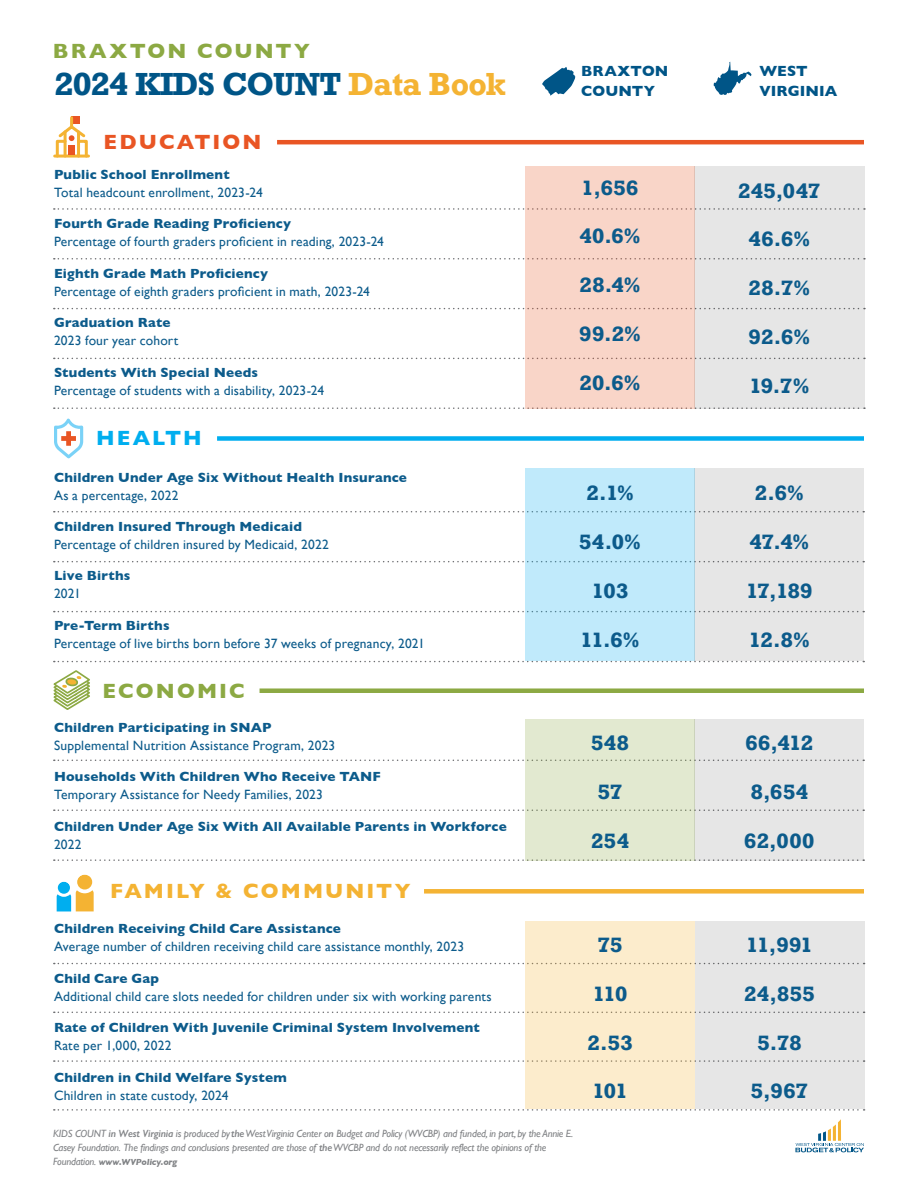
<style>
.page{position:relative;width:918px;height:1188px;background:#fff}
.page>*{position:absolute;margin:0;border:0;box-sizing:border-box;transform-origin:0 0}
.t1{font:700 30px "Rockwell";letter-spacing:-.02em;color:#005587}
.t2{font:700 21px "Gill Sans";letter-spacing:.1em;color:#8ca943}
.t3{font:700 21px "Gill Sans";letter-spacing:.1em;color:#f4b333}
.t4{font:700 21px "Gill Sans";letter-spacing:.1em;color:#e95524}
.t5{font:700 21px "Gill Sans";letter-spacing:.095em;color:#00aeef}
.t6{font:700 19.5px "Rockwell";letter-spacing:.015em;color:#0c5b8b}
.t7{font:700 15px/19.5px "Gill Sans";letter-spacing:.005em;color:#005587}
.t8{font:13.5px "Gill Sans";letter-spacing:.015em;color:#0c5b8b}
.t9{font:700 13.5px "Gill Sans";letter-spacing:.015em;color:#0c5b8b}
.t10{font:italic 10.5px/13.5px "Gill Sans";letter-spacing:-.02em;color:#808285}
.t11{font:italic 700 9px "Gill Sans";letter-spacing:-.02em;color:#808285}
.s1{color:#f4b333}
.s2{font-weight:600}
.s3{font-weight:400;font-size:10.5px}
</style>
<div class="page">
<svg style="left:795px;top:1119px;width:69px;height:33px"></svg>
<svg style="left:714px;top:62px;width:37px;height:33px"></svg>
<svg style="left:54px;top:208px;width:471px;height:2px"></svg>
<svg style="left:54px;top:511px;width:470px;height:1px"></svg>
<svg style="left:54px;top:760px;width:470px;height:1px"></svg>
<svg style="left:54px;top:963px;width:811px;height:1px"></svg>
<svg style="left:54px;top:258px;width:471px;height:2px"></svg>
<svg style="left:54px;top:561px;width:470px;height:1px"></svg>
<svg style="left:54px;top:809px;width:470px;height:2px"></svg>
<svg style="left:54px;top:1012px;width:811px;height:1px"></svg>
<svg style="left:54px;top:308px;width:471px;height:1px"></svg>
<svg style="left:54px;top:611px;width:470px;height:1px"></svg>
<svg style="left:54px;top:859px;width:810px;height:2px"></svg>
<svg style="left:54px;top:1060px;width:811px;height:2px"></svg>
<svg style="left:54px;top:1109px;width:811px;height:2px"></svg>
<svg style="left:54px;top:358px;width:471px;height:1px"></svg>
<svg style="left:54px;top:661px;width:810px;height:1px"></svg>
<div style="left:525px;top:166px;width:170px;height:242px;background:#f9d5c8"></div>
<div style="left:525px;top:468px;width:170px;height:193px;background:#c0eafb"></div>
<div style="left:525px;top:719px;width:170px;height:141px;background:#e2e9d0"></div>
<div style="left:525px;top:921px;width:170px;height:188px;background:#fceccc"></div>
<div style="left:695px;top:166px;width:170px;height:242px;background:#e6e6e6"></div>
<div style="left:695px;top:468px;width:169px;height:193px;background:#e6e6e6"></div>
<div style="left:695px;top:719px;width:169px;height:141px;background:#e6e6e6"></div>
<div style="left:695px;top:921px;width:169px;height:188px;background:#e6e6e6"></div>
<svg style="left:53px;top:407px;width:812px;height:52px"></svg>
<div style="left:66px;top:431px;width:5px;height:15px;background:#e95524"></div>
<div style="left:61px;top:436px;width:15px;height:5px;background:#e95524"></div>
<div style="left:217px;top:436px;width:647px;height:5px;background:#00aeef"></div>
<div style="left:260px;top:688px;width:604px;height:5px;background:#8ca943"></div>
<div style="left:424px;top:889px;width:440px;height:5px;background:#f4b333"></div>
<hr style="left:277px;top:140px;width:587px;height:4px;background:#e95524">
<div style="left:72px;top:116px;width:8px;height:8px;background:#e95524"></div>
<svg style="left:54px;top:118px;width:35px;height:40px"></svg>
<svg style="left:53px;top:670px;width:37px;height:40px"></svg>
<svg style="left:56px;top:874px;width:38px;height:38px"></svg>
<svg style="left:542px;top:67px;width:33px;height:29px"></svg>
<h2 class="t2" style="left:53px;top:35px;width:259px">BRAXTON COUNTY</h2>
<h1 class="t1" style="left:54px;top:65px;width:453px">2024 KIDS COUNT <span class="s1">Data Book</span></h1>
<h2 class="t4" style="left:104px;top:126px;width:159px">EDUCATION</h2>
<p class="t9" style="left:54px;top:164px;width:177px">Public School Enrollment</p>
<p class="t8" style="left:54px;top:184px;width:210px">Total headcount enrollment, 2023-24</p>
<p class="t9" style="left:54px;top:213px;width:239px">Fourth Grade Reading Proficiency</p>
<p class="t8" style="left:54px;top:234px;width:332px">Percentage of fourth graders proficient in reading, 2023-24</p>
<p class="t9" style="left:54px;top:262px;width:216px">Eighth Grade Math Proficiency</p>
<p class="t8" style="left:54px;top:283px;width:318px">Percentage of eighth graders proficient in math, 2023-24</p>
<p class="t9" style="left:54px;top:312px;width:118px">Graduation Rate</p>
<p class="t8" style="left:54px;top:333px;width:126px">2023 four year cohort</p>
<p class="t9" style="left:54px;top:361px;width:206px">Students With Special Needs</p>
<p class="t8" style="left:54px;top:382px;width:272px">Percentage of students with a disability, 2023-24</p>
<h2 class="t5" style="left:96px;top:421px;width:107px">HEALTH</h2>
<p class="t9" style="left:54px;top:466px;width:354px">Children Under Age Six Without Health Insurance</p>
<p class="t8" style="left:54px;top:487px;width:126px">As a percentage, 2022</p>
<p class="t9" style="left:54px;top:516px;width:250px">Children Insured Through Medicaid</p>
<p class="t8" style="left:54px;top:536px;width:276px">Percentage of children insured by Medicaid, 2022</p>
<p class="t9" style="left:54px;top:565px;width:78px">Live Births</p>
<p class="t8" style="left:54px;top:586px;width:28px">2021</p>
<p class="t9" style="left:54px;top:615px;width:117px">Pre-Term Births</p>
<p class="t8" style="left:54px;top:635px;width:372px">Percentage of live births born before 37 weeks of pregnancy, 2021</p>
<h2 class="t2" style="left:103px;top:674px;width:144px">ECONOMIC</h2>
<p class="t9" style="left:54px;top:716px;width:219px">Children Participating in SNAP</p>
<p class="t8" style="left:54px;top:737px;width:283px">Supplemental Nutrition Assistance Program, 2023</p>
<p class="t9" style="left:54px;top:766px;width:329px">Households With Children Who Receive TANF</p>
<p class="t8" style="left:54px;top:787px;width:270px">Temporary Assistance for Needy Families, 2023</p>
<p class="t9" style="left:54px;top:815px;width:454px">Children Under Age Six With All Available Parents in Workforce</p>
<p class="t8" style="left:54px;top:836px;width:29px">2022</p>
<h2 class="t3" style="left:110px;top:875px;width:302px">FAMILY &amp; COMMUNITY</h2>
<p class="t9" style="left:54px;top:918px;width:288px">Children Receiving Child Care Assistance</p>
<p class="t8" style="left:54px;top:939px;width:412px">Average number of children receiving child care assistance monthly, 2023</p>
<p class="t9" style="left:54px;top:967px;width:107px">Child Care Gap</p>
<p class="t8" style="left:54px;top:988px;width:439px">Additional child care slots needed for children under six with working parents</p>
<p class="t9" style="left:54px;top:1017px;width:427px">Rate of Children With Juvenile Criminal System Involvement</p>
<p class="t8" style="left:54px;top:1038px;width:119px">Rate per 1,000, 2022</p>
<p class="t9" style="left:54px;top:1066px;width:234px">Children in Child Welfare System</p>
<p class="t8" style="left:54px;top:1087px;width:176px">Children in state custody, 2024</p>
<p class="t7" style="left:581px;top:61px;width:89px">BRAXTON<br>COUNTY</p>
<p class="t7" style="left:759px;top:61px;width:80px">WEST<br>VIRGINIA</p>
<h3 class="t6" style="left:582px;top:175px;width:58px">1,656</h3>
<h3 class="t6" style="left:579px;top:224px;width:63px">40.6%</h3>
<h3 class="t6" style="left:580px;top:272px;width:62px">28.4%</h3>
<h3 class="t6" style="left:579px;top:321px;width:63px">99.2%</h3>
<h3 class="t6" style="left:580px;top:370px;width:63px">20.6%</h3>
<h3 class="t6" style="left:586px;top:481px;width:49px">2.1%</h3>
<h3 class="t6" style="left:579px;top:529px;width:63px">54.0%</h3>
<h3 class="t6" style="left:592px;top:578px;width:38px">103</h3>
<h3 class="t6" style="left:581px;top:627px;width:61px">11.6%</h3>
<h3 class="t6" style="left:591px;top:731px;width:39px">548</h3>
<h3 class="t6" style="left:598px;top:779px;width:26px">57</h3>
<h3 class="t6" style="left:591px;top:828px;width:39px">254</h3>
<h3 class="t6" style="left:598px;top:932px;width:26px">75</h3>
<h3 class="t6" style="left:593px;top:981px;width:36px">110</h3>
<h3 class="t6" style="left:588px;top:1030px;width:47px">2.53</h3>
<h3 class="t6" style="left:592px;top:1079px;width:37px">101</h3>
<h3 class="t6" style="left:738px;top:178px;width:84px">245,047</h3>
<h3 class="t6" style="left:749px;top:227px;width:63px">46.6%</h3>
<h3 class="t6" style="left:749px;top:275px;width:63px">28.7%</h3>
<h3 class="t6" style="left:749px;top:324px;width:63px">92.6%</h3>
<h3 class="t6" style="left:749px;top:373px;width:62px">19.7%</h3>
<h3 class="t6" style="left:755px;top:481px;width:51px">2.6%</h3>
<h3 class="t6" style="left:749px;top:529px;width:61px">47.4%</h3>
<h3 class="t6" style="left:746px;top:578px;width:68px">17,189</h3>
<h3 class="t6" style="left:749px;top:627px;width:62px">12.8%</h3>
<h3 class="t6" style="left:746px;top:731px;width:69px">66,412</h3>
<h3 class="t6" style="left:751px;top:779px;width:59px">8,654</h3>
<h3 class="t6" style="left:744px;top:828px;width:72px">62,000</h3>
<h3 class="t6" style="left:746px;top:932px;width:68px">11,991</h3>
<h3 class="t6" style="left:744px;top:981px;width:72px">24,855</h3>
<h3 class="t6" style="left:757px;top:1030px;width:46px">5.78</h3>
<h3 class="t6" style="left:751px;top:1079px;width:59px">5,967</h3>
<p class="t10" style="left:53px;top:1127px;width:522px">KIDS COUNT <span class="s2">in West Virginia</span> is produced by <span class="s2">the</span>West Virginia Center o<span class="s2">n</span> Budget and Policy (WVCBP) and funded, in part, by the Annie E.<br>Casey Foundation. The findings and conclusions presented are those of <span class="s2">the</span>WVCBP and do not necessarily reflect the opinions of the</p>
<p class="t11" style="left:53px;top:1156px;width:126px"><span class="s3">Foundation.</span> www.WVPolicy.org</p>
</div>
